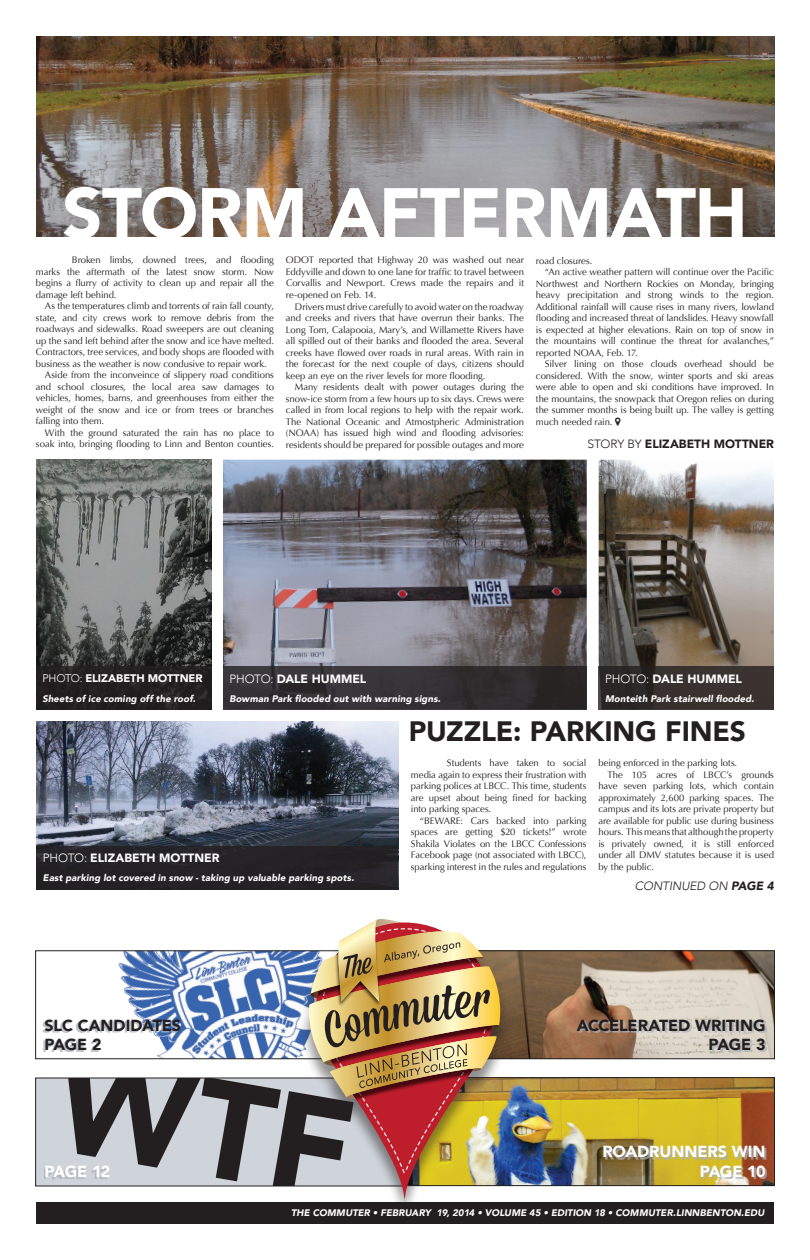
<style>
.page{position:relative;width:810px;height:1260px;background:#fff}
.page>*{position:absolute;margin:0;border:0;box-sizing:border-box;transform-origin:0 0}
.t1{font:900 70px "Avenir";letter-spacing:-.02em;color:#fff}
.t2{font:900 28px "Avenir";color:#231f20}
.t3{font:900 16px/19.2px "Avenir";letter-spacing:-.005em;color:#231f20}
.t4{font:900 16px/19.2px "Avenir";letter-spacing:-.005em;color:#fff}
.t5{font:900 12px "Avenir";color:#fff}
.t6{font:900 12px "Avenir";letter-spacing:.005em;color:#231f20}
.t7{font:italic 300 12px "Avenir";color:#231f20}
.t8{font:300 12px "Avenir";letter-spacing:-.03em;color:#fff}
.t9{font:900 11px "Avenir";color:#fff}
.t10{font:9.5px/11.5px "Optima";letter-spacing:-.005em;color:#231f20;text-align:justify}
.t11{font:italic 900 9.5px "Avenir";letter-spacing:.01em;color:#fff}
.s1{font-weight:300}
.s2{font-weight:900}
</style>
<div class="page">
<div style="left:36px;top:1078px;width:368px;height:108px;background:#ced4d9"></div>
<img style="left:510px;top:952px;width:263px;height:105px">
<div style="left:449px;top:950px;width:326px;height:109px;border:1px solid #231f20"></div>
<div style="left:579px;top:1021px;width:188px;height:31px;background:#aab1b8;opacity:.75"></div>
<img style="left:118px;top:952px;width:181px;height:101px">
<img style="left:510px;top:1079px;width:263px;height:105px">
<div style="left:405px;top:1077px;width:370px;height:109px;border:1px solid #231f20"></div>
<div style="left:43px;top:1021px;width:135px;height:31px;background:#aab1b8;opacity:.75"></div>
<div style="left:605px;top:1148px;width:162px;height:31px;background:#aab1b8;opacity:.75"></div>
<div style="left:36px;top:1202px;width:738px;height:22px;background:#231f20"></div>
<div style="left:299px;top:923px;width:211px;height:280px;background:#231f20;opacity:.5"></div>
<svg style="left:316px;top:1173px;width:177px;height:30px"></svg>
<img style="left:309px;top:919px;width:191px;height:254px">
<img style="left:36px;top:36px;width:738px;height:200px">
<img style="left:36px;top:722px;width:363px;height:167px">
<div style="left:36px;top:846px;width:362px;height:43px;background:#231f20"></div>
<img style="left:223px;top:460px;width:364px;height:206px">
<svg style="left:223px;top:666px;width:364px;height:44px;background:#322f32"></svg>
<img style="left:36px;top:460px;width:176px;height:206px">
<div style="left:36px;top:666px;width:176px;height:44px;background:#231f20"></div>
<div style="left:44px;top:1167px;width:63px;height:12px;background:#aab1b8;opacity:.75"></div>
<img style="left:599px;top:460px;width:175px;height:206px">
<div style="left:599px;top:666px;width:175px;height:44px;background:linear-gradient(to right,#2a2626,#3f3632)"></div>
<svg style="left:49px;top:1053px;width:305px;height:146px"></svg>
<h1 class="t1" style="left:62px;top:153px;width:677px">STORM AFTERMATH</h1>
<p class="t10" style="left:36px;top:255px;width:240px;text-indent:36px">Broken limbs, downed trees, and flooding marks the aftermath of the latest snow storm. Now begins a flurry of activity to clean up and repair all the damage left behind.</p>
<p class="t10" style="left:45px;top:301px;width:230px">As the temperatures climb and torrents of rain fall county,</p>
<p class="t10" style="left:36px;top:312px;width:239px">state, and city crews work to remove debris from the</p>
<p class="t10" style="left:36px;top:324px;width:240px">roadways and sidewalks. Road sweepers are out cleaning</p>
<p class="t10" style="left:36px;top:335px;width:240px">up the sand left behind after the snow and ice have melted.</p>
<p class="t10" style="left:36px;top:347px;width:239px">Contractors, tree services, and body shops are flooded with</p>
<p class="t10" style="left:36px;top:358px;width:232px">business as the weather is now condusive to repair work.</p>
<p class="t10" style="left:45px;top:370px;width:231px">Aside from the inconveince of slippery road conditions</p>
<p class="t10" style="left:36px;top:381px;width:240px">and school closures, the local area saw damages to</p>
<p class="t10" style="left:36px;top:393px;width:239px">vehicles, homes, barns, and greenhouses from either the</p>
<p class="t10" style="left:36px;top:404px;width:240px">weight of the snow and ice or from trees or branches</p>
<p class="t10" style="left:36px;top:416px;width:70px">falling into them.</p>
<p class="t10" style="left:45px;top:427px;width:230px">With the ground saturated the rain has no place to</p>
<p class="t10" style="left:36px;top:439px;width:239px">soak into, bringing flooding to Linn and Benton counties.</p>
<p class="t10" style="left:286px;top:255px;width:240px">ODOT reported that Highway 20 was washed out near Eddyville and down to one lane for traffic to travel between Corvallis and Newport. Crews made the repairs and it re-opened on Feb. 14.</p>
<p class="t10" style="left:286px;top:301px;width:240px;text-indent:9px">Drivers must drive carefully to avoid water on the roadway and creeks and rivers that have overrun their banks. The Long Tom, Calapooia, Mary’s, and Willamette Rivers have all spilled out of their banks and flooded the area. Several creeks have flowed over roads in rural areas. With rain in the forecast for the next couple of days, citizens should keep an eye on the river levels for more flooding.</p>
<p class="t10" style="left:286px;top:381px;width:240px;text-indent:9px">Many residents dealt with power outages during the snow-ice storm from a few hours up to six days. Crews were called in from local regions to help with the repair work.<br>The National Oceanic and Atmostpheric Administration (NOAA) has issued high wind and flooding advisories: residents should be prepared for possible outages and more</p>
<p class="t10" style="left:536px;top:255px;width:58px">road closures.</p>
<p class="t10" style="left:545px;top:266px;width:231px">“An active weather pattern will continue over the Pacific</p>
<p class="t10" style="left:536px;top:278px;width:240px">Northwest and Northern Rockies on Monday, bringing</p>
<p class="t10" style="left:536px;top:289px;width:239px">heavy precipitation and strong winds to the region.</p>
<p class="t10" style="left:536px;top:301px;width:240px">Additional rainfall will cause rises in many rivers, lowland</p>
<p class="t10" style="left:536px;top:312px;width:240px">flooding and increased threat of landslides. Heavy snowfall</p>
<p class="t10" style="left:536px;top:324px;width:239px">is expected at higher elevations. Rain on top of snow in</p>
<p class="t10" style="left:536px;top:335px;width:239px">the mountains will continue the threat for avalanches,”</p>
<p class="t10" style="left:536px;top:347px;width:103px">reported NOAA, Feb. 17.</p>
<p class="t10" style="left:545px;top:358px;width:231px">Silver lining on those clouds overhead should be</p>
<p class="t10" style="left:536px;top:370px;width:239px">considered. With the snow, winter sports and ski areas</p>
<p class="t10" style="left:536px;top:381px;width:240px">were able to open and ski conditions have improved. In</p>
<p class="t10" style="left:536px;top:393px;width:239px">the mountains, the snowpack that Oregon relies on during</p>
<p class="t10" style="left:536px;top:404px;width:240px">the summer months is being built up. The valley is getting</p>
<p class="t10" style="left:536px;top:416px;width:78px">much needed rain.</p>
<p class="t6" style="left:587px;top:433px;width:147px"><span class="s1">STORY BY</span> ELI ZABETH MOTTNER</p>
<p class="t9" style="left:42px;top:669px;width:124px"><span class="s1">PHOTO:</span> ELIZABETH MOTTNER</p>
<p class="t11" style="left:42px;top:690px;width:155px">Sheets of ice coming off the roof.</p>
<p class="t8" style="left:229px;top:672px;width:65px">PHOTO: <span class="s2">DALE</span></p>
<p class="t5" style="left:312px;top:668px;width:10px">HUMMEL</p>
<p class="t11" style="left:229px;top:690px;width:213px">Bowman Park flooded out with warning signs.</p>
<p class="t5" style="left:605px;top:668px;width:138px"><span class="s1">PHOTO:</span> DALE HUMMEL</p>
<p class="t11" style="left:605px;top:690px;width:151px">Monteith Park stairwell flooded.</p>
<p class="t5" style="left:43px;top:848px;width:136px"><span class="s1">PHOTO:</span> ELIZABETH MOTTNER</p>
<p class="t11" style="left:43px;top:870px;width:313px">East parking lot covered in snow - taking up valuable parking spots.</p>
<h3 class="t3" style="left:45px;top:1015px;width:138px">SLC CANDIDATES<br>PAGE</h3>
<h3 class="t3" style="left:92px;top:1034px;width:11px">2</h3>
<h2 class="t2" style="left:409px;top:708px;width:140px">PUZZLE: PAR</h2>
<h2 class="t2" style="left:584px;top:708px;width:38px">KING</h2>
<h2 class="t2" style="left:665px;top:708px;width:17px">FINES</h2>
<p class="t10" style="left:411px;top:757px;width:177px;text-indent:36px">Students have taken to social media again to express their frustration with parking polices at LBCC. This time, students are upset about being fined for backing into parking spaces.</p>
<p class="t10" style="left:411px;top:815px;width:177px;text-indent:9px">“BEWARE: Cars backed into parking spaces are getting $20 tickets!” wrote Shakila Violates on the LBCC Confessions Facebook page (not associated with LBCC), sparking interest in the rules and regulations</p>
<p class="t10" style="left:598px;top:757px;width:140px">being enforced in the parking lots.</p>
<p class="t10" style="left:607px;top:769px;width:168px">The 105 acres of LBCC’s grounds</p>
<p class="t10" style="left:598px;top:780px;width:177px">have seven parking lots, which contain</p>
<p class="t10" style="left:598px;top:792px;width:177px">approximately 2,600 parking spaces. The</p>
<p class="t10" style="left:598px;top:803px;width:177px">campus and its lots are private property but</p>
<p class="t10" style="left:598px;top:815px;width:177px">are available for public use during business</p>
<p class="t10" style="left:598px;top:826px;width:177px">hours. Thismeansthat althoughtheproperty</p>
<p class="t10" style="left:598px;top:838px;width:177px">is privately owned, it is still enforced</p>
<p class="t10" style="left:598px;top:849px;width:177px">under all DMV statutes because it is used</p>
<p class="t10" style="left:598px;top:861px;width:57px">by the public.</p>
<p class="t7" style="left:635px;top:879px;width:141px">CONTINUED ON <span class="s2">PAGE 4</span></p>
<h3 class="t3" style="left:709px;top:1015px;width:58px;text-indent:-132px">ACCELERATED WRITING<br>PAGE</h3>
<h3 class="t3" style="left:756px;top:1034px;width:11px">3</h3>
<h3 class="t4" style="left:45px;top:1161px;width:21px">PAGE</h3>
<h3 class="t4" style="left:92px;top:1161px;width:20px">12</h3>
<h3 class="t4" style="left:700px;top:1142px;width:67px;text-indent:-97px">ROADRUNNERS WIN<br>PAGE</h3>
<h3 class="t4" style="left:747px;top:1161px;width:20px">10</h3>
<p class="t11" style="left:291px;top:1205px;width:475px">THE COMMUTER • FEBRUARY 19, 2014 • VOLUME 45 • EDITION 18 • COMMUTER.LINNBENTON.EDU</p>
</div>
